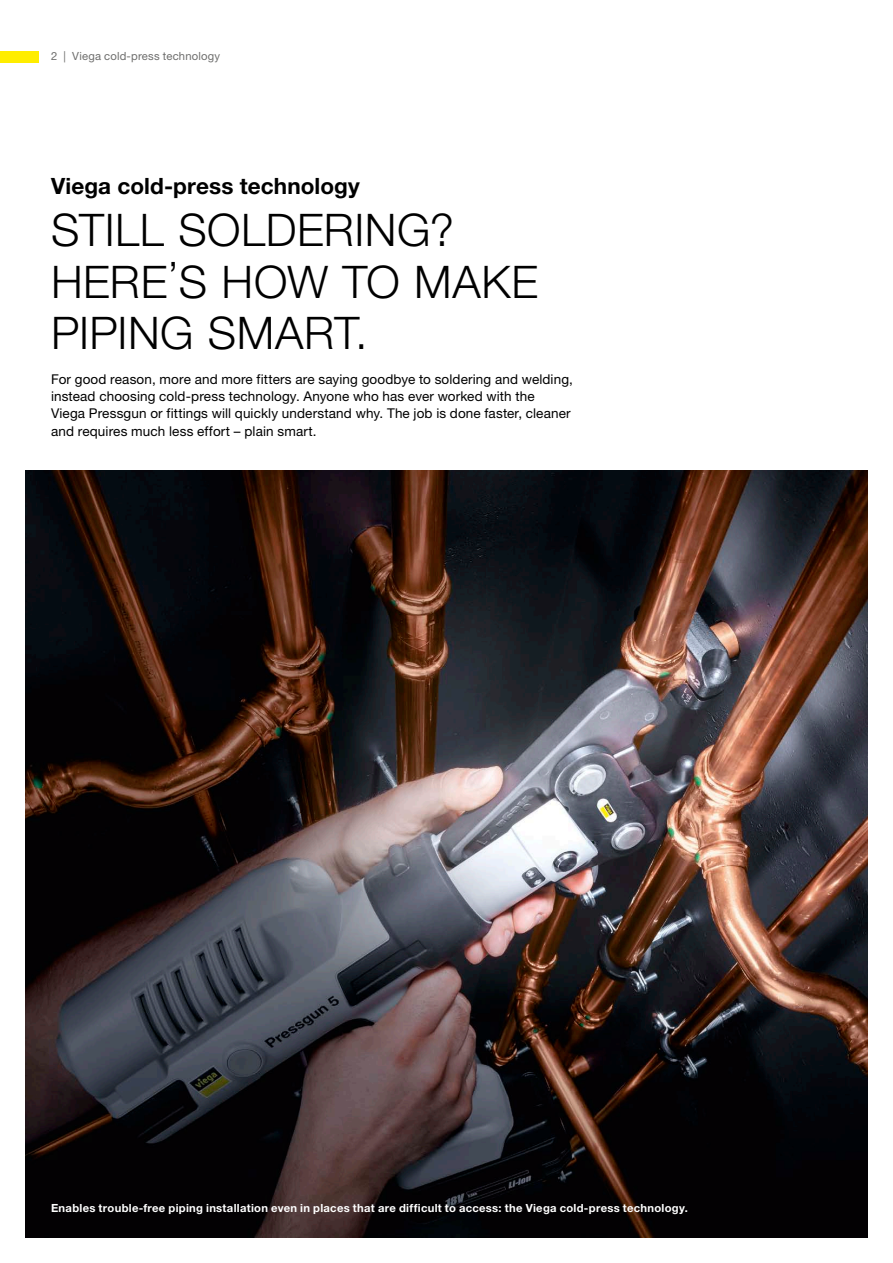
<style>
.page{position:relative;width:893px;height:1263px;background:#fff}
.page>*{position:absolute;margin:0;border:0;box-sizing:border-box;transform-origin:0 0}
.t1{font:45px/51.8px "M Ying Hei PR Cfor Viega W3";letter-spacing:.01em;color:#000}
.t2{font:22.5px "M Ying Hei PR Cfor Viega W7";letter-spacing:.005em;color:#000}
.t3{font:13.5px/17.2px "M Ying Hei PR Cfor Viega W4";letter-spacing:.01em;color:#000}
.t4{font:11.25px "M Ying Hei PR Cfor Viega W7";letter-spacing:.025em;color:#fff}
.t5{font:11.25px "M Ying Hei PR Cfor Viega W4";letter-spacing:.015em;color:#6e6e6d}
</style>
<div class="page">
<img style="left:26px;top:470px;width:841px;height:767px">
<div style="left:0;top:51px;width:38px;height:11px;background:#ffed00"></div>
<p class="t5" style="left:51px;top:49px;width:171px">2 | Viega cold-press technology</p>
<h2 class="t2" style="left:51px;top:172px;width:310px">Viega cold-press technology</h2>
<h1 class="t1" style="left:51px;top:204px;width:489px">STILL SOLDERING?<br>HERE’S HOW TO MAKE<br>PIPING SMART.</h1>
<p class="t3" style="left:51px;top:370px;width:523px">For good reason, more and more fitters are saying goodbye to soldering and welding, instead choosing cold-press technology. Anyone who has ever worked with the<br>Viega Pressgun or fittings will quickly understand why. The job is done faster, cleaner and requires much less effort – plain smart.</p>
<p class="t4" style="left:51px;top:1201px;width:638px">Enables trouble-free piping installation even in places that are difficult to access: the Viega cold-press technology.</p>
</div>
